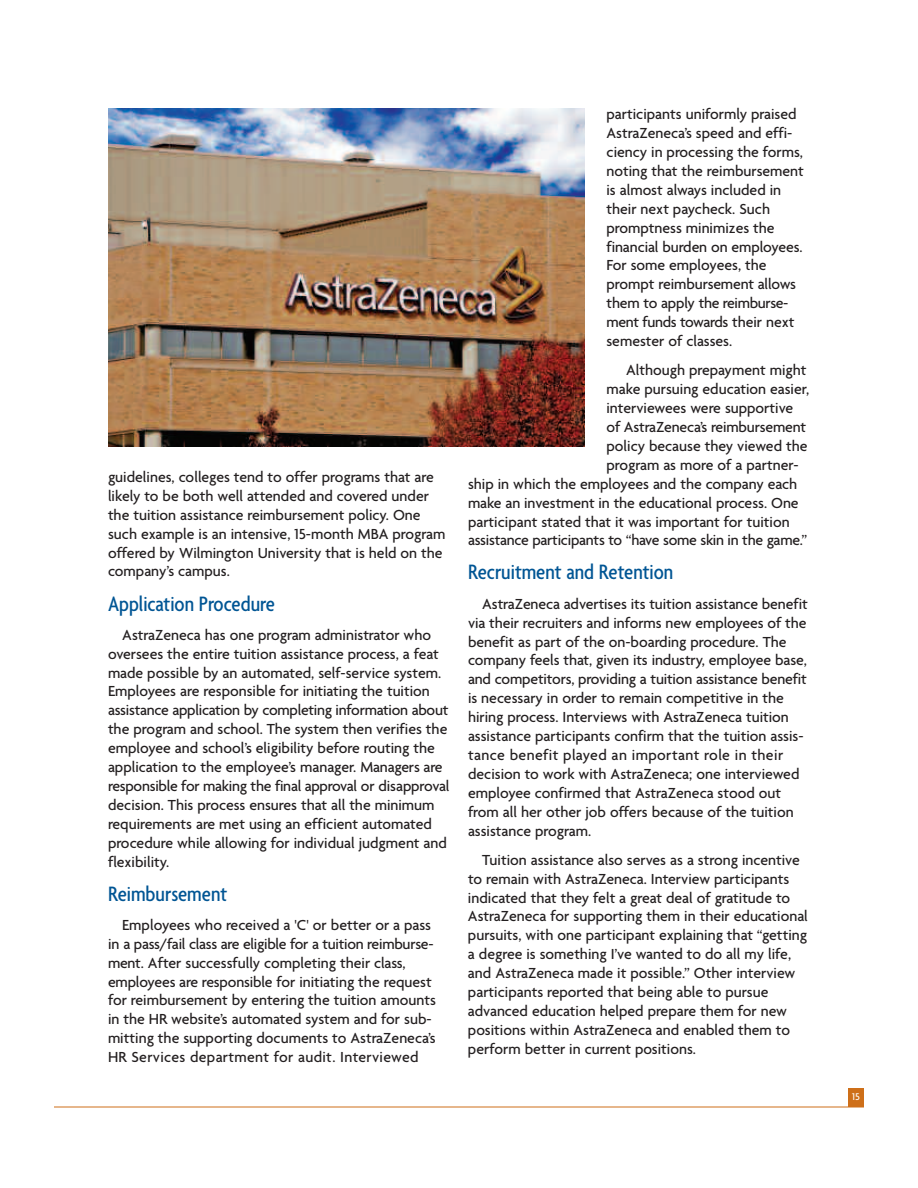
<style>
.page{position:relative;width:918px;height:1188px;background:#fff}
.page>*{position:absolute;margin:0;border:0;box-sizing:border-box;transform-origin:0 0}
.t1{font:500 condensed 22.5px "Agenda";color:#005594}
.t2{font:500 15.75px/18.9px "Agenda";color:#231f20}
.t3{font:500 10.5px "Agenda";color:#fff}
</style>
<div class="page">
<hr style="left:54px;top:1107px;width:810px;height:1px;background:#ce6f19">
<div style="left:848px;top:1088px;width:16px;height:19px;background:#ce6f19"></div>
<img style="left:108px;top:108px;width:476px;height:339px">
<p class="t2" style="left:108px;top:467px;width:339px">guidelines, colleges tend to offer programs that are likely to be both well attended and covered under the tuition assistance reimbursement policy. One such example is an intensive, 15-month MBA program offered by Wilmington University that is held on the company’s campus.</p>
<h1 class="t1" style="left:108px;top:590px;width:168px">Application Procedure</h1>
<p class="t2" style="left:108px;top:625px;width:343px;text-indent:14px">AstraZeneca has one program administrator who oversees the entire tuition assistance process, a feat made possible by an automated, self-service system.<br>Employees are responsible for initiating the tuition assistance application by completing information about the program and school. The system then verifies the employee and school’s eligibility before routing the application to the employee’s manager. Managers are responsible for making the final approval or disapproval decision. This process ensures that all the minimum requirements are met using an efficient automated procedure while allowing for individual judgment and flexibility.</p>
<h1 class="t1" style="left:108px;top:880px;width:121px">Reimbursement</h1>
<p class="t2" style="left:108px;top:915px;width:330px;text-indent:14px">Employees who received a 'C' or better or a pass in a pass/fail class are eligible for a tuition reimburse&shy;ment. After successfully completing their class, employees are responsible for initiating the request for reimbursement by entering the tuition amounts in the HR website’s automated system and for sub&shy;mitting the supporting documents to AstraZeneca’s HR Services department for audit. Interviewed</p>
<p class="t2" style="left:607px;top:104px;width:199px">participants uniformly praised<br>AstraZeneca’s speed and effi&shy;ciency in processing the forms, noting that the reimbursement is almost always included in their next paycheck. Such promptness minimizes the financial burden on employees.<br>For some employees, the prompt reimbursement allows them to apply the reimburse&shy;ment funds towards their next semester of classes.</p>
<p class="t2" style="left:626px;top:360px;width:182px">Although prepayment might</p>
<p class="t2" style="left:607px;top:379px;width:204px">make pursuing education easier,</p>
<p class="t2" style="left:607px;top:398px;width:188px">interviewees were supportive</p>
<p class="t2" style="left:607px;top:417px;width:201px">of AstraZeneca’s reimbursement</p>
<p class="t2" style="left:607px;top:436px;width:203px">policy because they viewed the</p>
<p class="t2" style="left:607px;top:455px;width:194px">program as more of a partner-</p>
<p class="t2" style="left:468px;top:474px;width:331px">ship in which the employees and the company each</p>
<p class="t2" style="left:468px;top:493px;width:332px">make an investment in the educational process. One</p>
<p class="t2" style="left:468px;top:512px;width:323px">participant stated that it was important for tuition</p>
<p class="t2" style="left:468px;top:531px;width:341px">assistance participants to “have some skin in the game.”</p>
<h1 class="t1" style="left:468px;top:559px;width:207px">Recruitment and Retention</h1>
<p class="t2" style="left:468px;top:594px;width:341px;text-indent:14px">AstraZeneca advertises its tuition assistance benefit via their recruiters and informs new employees of the benefit as part of the on-boarding procedure. The company feels that, given its industry, employee base, and competitors, providing a tuition assistance benefit is necessary in order to remain competitive in the hiring process. Interviews with AstraZeneca tuition assistance participants confirm that the tuition assis&shy;tance benefit played an important role in their decision to work with AstraZeneca; one interviewed employee confirmed that AstraZeneca stood out from all her other job offers because of the tuition assistance program.</p>
<p class="t2" style="left:468px;top:850px;width:341px;text-indent:14px">Tuition assistance also serves as a strong incentive to remain with AstraZeneca. Interview participants indicated that they felt a great deal of gratitude to AstraZeneca for supporting them in their educational pursuits, with one participant explaining that “getting a degree is something I’ve wanted to do all my life, and AstraZeneca made it possible.” Other interview participants reported that being able to pursue advanced education helped prepare them for new positions within AstraZeneca and enabled them to perform better in current positions.</p>
<p class="t3" style="left:852px;top:1090px;width:9px">15</p>
</div>
